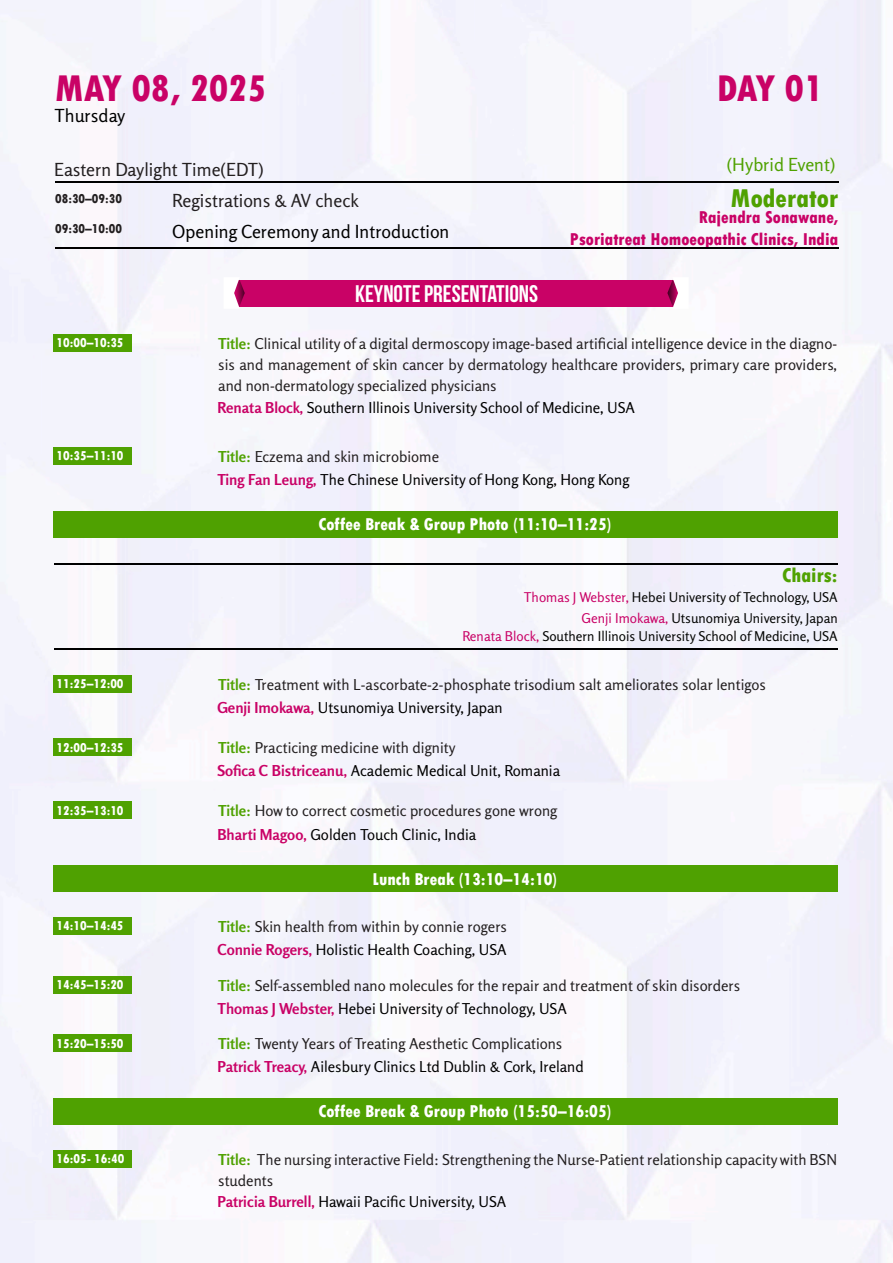
<style>
.page{position:relative;width:893px;height:1263px;background:#f3f3fc}
.page>*{position:absolute;margin:0;border:0;box-sizing:border-box;transform-origin:0 0}
.t1{font:800 condensed 39px "Tw Cen";color:#c90266}
.t2{font:800 condensed 27px "Tw Cen";color:#4fa101}
.t3{font:24px "Bebas Neue";color:#fff}
.t4{font:800 condensed 21px "Tw Cen";color:#4fa101}
.t5{font:800 condensed 18px "Tw Cen";color:#fff}
.t6{font:800 condensed 18px/21.6px "Tw Cen";color:#c90266;text-align:right}
.t7{font:18px "Rosario";color:#231f20}
.t8{font:18px "Rosario";color:#000}
.t9{font:18px "Rosario";color:#4fa101}
.t10{font:15px/21px "Rosario";color:#231f20;text-align:justify}
.t11{font:15px "Rosario";color:#000}
.t12{font:13.5px "Rosario";color:#040503}
.t13{font:800 condensed 13.5px "Tw Cen";color:#fff}
.t14{font:800 condensed 13.5px "Tw Cen";color:#231f20}
.s1{font-weight:700;color:#4fa101}
.s2{font-weight:700;color:#c90266}
.s3{color:#c90266}
</style>
<div class="page">
<div style="left:54px;top:334px;width:78px;height:17px;background:#4fa101"></div>
<div style="left:54px;top:675px;width:78px;height:18px;background:#4fa101"></div>
<div style="left:54px;top:802px;width:78px;height:17px;background:#4fa101"></div>
<div style="left:54px;top:917px;width:78px;height:17px;background:#4fa101"></div>
<div style="left:54px;top:976px;width:78px;height:17px;background:#4fa101"></div>
<div style="left:54px;top:1035px;width:78px;height:17px;background:#4fa101"></div>
<div style="left:54px;top:447px;width:78px;height:18px;background:#4fa101"></div>
<hr style="left:55px;top:248px;width:783px;height:1px;background:#000">
<hr style="left:55px;top:182px;width:783px;height:1px;background:#000">
<div style="left:53px;top:511px;width:785px;height:26px;background:#4fa101"></div>
<div style="left:53px;top:1098px;width:785px;height:26px;background:#4fa101"></div>
<div style="left:53px;top:865px;width:785px;height:27px;background:#4fa101"></div>
<div style="left:226px;top:280px;width:454px;height:26px;background:#c90266"></div>
<svg style="left:224px;top:277px;width:21px;height:32px"></svg>
<svg style="left:667px;top:277px;width:22px;height:32px"></svg>
<div style="left:54px;top:739px;width:78px;height:17px;background:#4fa101"></div>
<div style="left:54px;top:1150px;width:78px;height:17px;background:#4fa101"></div>
<hr style="left:55px;top:648px;width:783px;height:2px;background:#000">
<hr style="left:55px;top:563px;width:783px;height:1px;background:#000">
<p class="t1" style="left:55px;top:65px;width:213px">MAY 08, 2025</p>
<p class="t1" style="left:717px;top:65px;width:108px">DAY 01</p>
<p class="t8" style="left:54px;top:105px;width:73px">Thursday</p>
<p class="t7" style="left:54px;top:158px;width:211px">Eastern Daylight Time(EDT)</p>
<p class="t9" style="left:727px;top:154px;width:110px">(Hybrid Event)</p>
<p class="t14" style="left:55px;top:191px;width:68px">08:30–09:30</p>
<p class="t2" style="left:731px;top:183px;width:109px">Moderator</p>
<p class="t14" style="left:55px;top:221px;width:68px">09:30–10:00</p>
<p class="t7" style="left:172px;top:190px;width:188px">Registrations &amp; AV check</p>
<p class="t8" style="left:172px;top:221px;width:279px">Opening Ceremony and Introduction</p>
<p class="t6" style="left:570px;top:207px;width:270px">Rajendra Sonawane,<br>Psoriatreat Homoeopathic Clinics, India</p>
<p class="t3" style="left:355px;top:280px;width:185px">KEYNOTE PRESENTATIONS</p>
<p class="t13" style="left:57px;top:335px;width:68px">10:00–10:35</p>
<p class="t10" style="left:218px;top:333px;width:620px"><span class="s1">Title:</span> Clinical utility of a digital dermoscopy image-based artificial intelligence device in the diagno&shy;sis and management of skin cancer by dermatology healthcare providers, primary care providers, and non-dermatology specialized physicians</p>
<p class="t11" style="left:217px;top:398px;width:419px"><span class="s2">Renata Block,</span> Southern Illinois University School of Medicine, USA</p>
<p class="t13" style="left:57px;top:448px;width:68px">10:35–11:10</p>
<p class="t10" style="left:218px;top:446px;width:222px"><span class="s1">Title:</span> Eczema and skin microbiome</p>
<p class="t11" style="left:217px;top:471px;width:414px"><span class="s2">Ting Fan Leung,</span> The Chinese University of Hong Kong, Hong Kong</p>
<p class="t5" style="left:318px;top:514px;width:294px">Coffee Break &amp; Group Photo (11:10–11:25)</p>
<p class="t4" style="left:782px;top:563px;width:57px">Chairs:</p>
<p class="t12" style="left:582px;top:610px;width:258px"><span class="s3">Genji Imokawa,</span> Utsunomiya University, Japan</p>
<p class="t12" style="left:462px;top:628px;width:377px"><span class="s3">Renata Block,</span> Southern Illinois University School of Medicine, USA</p>
<p class="t12" style="left:524px;top:589px;width:315px"><span class="s3">Thomas J Webster,</span> Hebei University of Technology, USA</p>
<p class="t13" style="left:57px;top:676px;width:68px">11:25–12:00</p>
<p class="t10" style="left:218px;top:674px;width:549px"><span class="s1">Title:</span> Treatment with L-ascorbate-2-phosphate trisodium salt ameliorates solar lentigos</p>
<p class="t11" style="left:217px;top:699px;width:287px"><span class="s2">Genji Imokawa,</span> Utsunomiya University, Japan</p>
<p class="t13" style="left:57px;top:739px;width:68px">12:00–12:35</p>
<p class="t10" style="left:218px;top:737px;width:239px"><span class="s1">Title:</span> Practicing medicine with dignity</p>
<p class="t11" style="left:217px;top:762px;width:344px"><span class="s2">Sofica C Bistriceanu,</span> Academic Medical Unit, Romania</p>
<p class="t13" style="left:57px;top:802px;width:68px">12:35–13:10</p>
<p class="t10" style="left:218px;top:800px;width:341px"><span class="s1">Title:</span> How to correct cosmetic procedures gone wrong</p>
<p class="t11" style="left:217px;top:825px;width:260px"><span class="s2">Bharti Magoo,</span> Golden Touch Clinic, India</p>
<p class="t5" style="left:372px;top:868px;width:186px">Lunch Break (13:10–14:10)</p>
<p class="t13" style="left:57px;top:918px;width:68px">14:10–14:45</p>
<p class="t10" style="left:218px;top:916px;width:290px"><span class="s1">Title:</span> Skin health from within by connie rogers</p>
<p class="t11" style="left:217px;top:941px;width:291px"><span class="s2">Connie Rogers,</span> Holistic Health Coaching, USA</p>
<p class="t13" style="left:57px;top:976px;width:68px">14:45–15:20</p>
<p class="t10" style="left:218px;top:975px;width:524px"><span class="s1">Title:</span> Self-assembled nano molecules for the repair and treatment of skin disorders</p>
<p class="t11" style="left:217px;top:999px;width:351px"><span class="s2">Thomas J Webster,</span> Hebei University of Technology, USA</p>
<p class="t13" style="left:57px;top:1035px;width:68px">15:20–15:50</p>
<p class="t10" style="left:218px;top:1033px;width:346px"><span class="s1">Title:</span> Twenty Years of Treating Aesthetic Complications</p>
<p class="t11" style="left:217px;top:1058px;width:368px"><span class="s2">Patrick Treacy,</span> Ailesbury Clinics Ltd Dublin &amp; Cork, Ireland</p>
<p class="t5" style="left:318px;top:1101px;width:294px">Coffee Break &amp; Group Photo (15:50–16:05)</p>
<p class="t13" style="left:57px;top:1150px;width:69px">16:05- 16:40</p>
<p class="t10" style="left:218px;top:1149px;width:620px"><span class="s1">Title:</span> The nursing interactive Field: Strengthening the Nurse-Patient relationship capacity with BSN students</p>
<p class="t11" style="left:217px;top:1193px;width:290px"><span class="s2">Patricia Burrell,</span> Hawaii Pacific University, USA</p>
</div>
